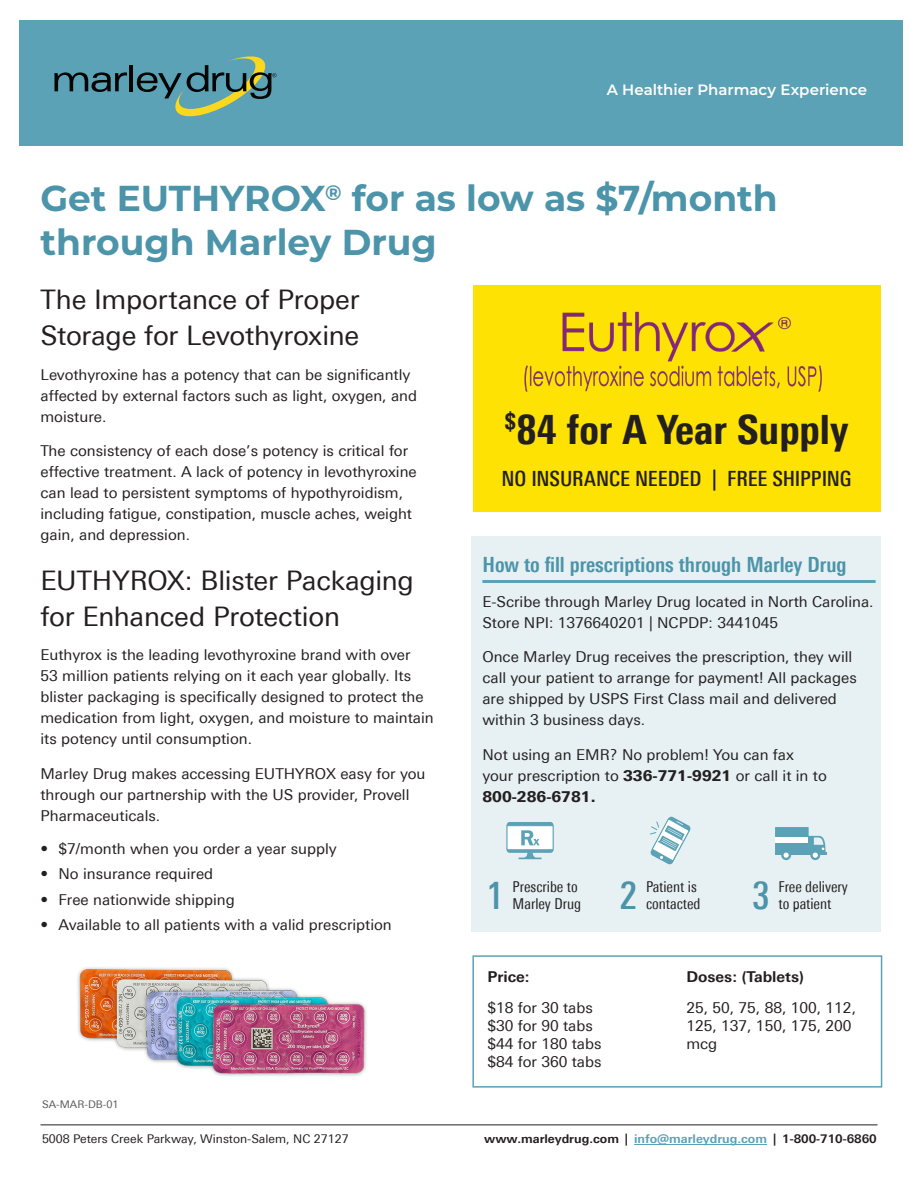
<style>
.page{position:relative;width:918px;height:1188px;background:#fff}
.page>*{position:absolute;margin:0;border:0;box-sizing:border-box;transform-origin:0 0}
.All_caps_center{font:800 condensed 40.5px "Univers Next Pro";color:#231f20}
.t1{font:500 condensed 37.8px "Univers Next Pro";color:#4b94a9}
.t2{font:700 36px/43.2px "Montserrat";color:#4b94a9}
.body{font:27px/36px "Univers Next Pro";letter-spacing:-.01em;color:#231f20}
.t3{font:700 condensed 21px "Univers Next Pro";color:#4b94a9}
.All_caps_center-2{font:500 condensed 21px "Univers Next Pro";letter-spacing:-.005em;color:#231f20}
.body-2{font:15px/21px "Univers Next Pro";color:#231f20}
.body_tight{font:15px/18px "Univers Next Pro";color:#231f20}
.t4{font:condensed 15px/16.5px "Univers Next Pro";color:#231f20}
.t5{font:600 15px "Montserrat";color:#fff}
.bold{font:700 15px "Univers Next Pro";color:#231f20}
.address{font:700 12px "Univers Next Pro";color:#231f20}
.address-2{font:12px "Univers Next Pro";color:#231f20}
.sm{font:10.5px "Univers Next Pro";color:#57585a}
.s1{font-weight:800}
.s2{color:#5ba2b6}
</style>
<div class="page">
<div style="left:471px;top:536px;width:410px;height:396px;background:#e7f1f4"></div>
<hr style="left:634px;top:1144px;width:133px;height:1px;background:#5ba2b6">
<hr style="left:40px;top:1125px;width:838px;height:1px;background:#231f20">
<hr style="left:482px;top:580px;width:394px;height:3px;background:#5ba2b6">
<div style="left:19px;top:20px;width:883px;height:126px;background:#5ba2b6"></div>
<svg style="left:54px;top:72px;width:73px;height:20px"></svg>
<hr style="left:130px;top:65px;width:3px;height:26px;background:#040503">
<svg style="left:137px;top:56px;width:140px;height:60px"></svg>
<div style="left:473px;top:285px;width:408px;height:227px;background:#fee203"></div>
<img style="left:524px;top:311px;width:298px;height:81px">
<div style="left:472px;top:955px;width:410px;height:133px;border:2px solid #5ba2b6"></div>
<img style="left:77px;top:967px;width:290px;height:109px">
<svg style="left:519px;top:853px;width:23px;height:6px"></svg>
<div style="left:507px;top:822px;width:46px;height:31px;background:#5ba2b6;border-radius:3px"></div>
<div style="left:507px;top:825px;width:46px;height:25px;background:#fff;border:1px solid #5ba2b6"></div>
<svg style="left:521px;top:830px;width:19px;height:15px"></svg>
<svg style="left:650px;top:816px;width:41px;height:49px"></svg>
<svg style="left:810px;top:850px;width:10px;height:10px"></svg>
<svg style="left:781px;top:850px;width:10px;height:10px"></svg>
<svg style="left:775px;top:827px;width:51px;height:31px"></svg>
<p class="t5" style="left:607px;top:79px;width:262px">A Healthier Pharmacy Experience</p>
<p class="t2" style="left:40px;top:175px;width:739px">Get EUTHYROX<sup>®</sup> for as low as $7/month through Marley Drug</p>
<p class="body" style="left:40px;top:282px;width:321px">The Importance of Proper<br>Storage for Levothyroxine</p>
<p class="body-2" style="left:40px;top:364px;width:378px">Levothyroxine has a potency that can be significantly affected by external factors such as light, oxygen, and moisture.</p>
<p class="body-2" style="left:40px;top:440px;width:378px">The consistency of each dose’s potency is critical for effective treatment. A lack of potency in levothyroxine can lead to persistent symptoms of hypothyroidism, including fatigue, constipation, muscle aches, weight gain, and depression.</p>
<p class="body" style="left:40px;top:562px;width:375px">EUTHYROX: Blister Packaging for Enhanced Protection</p>
<p class="body-2" style="left:40px;top:644px;width:395px">Euthyrox is the leading levothyroxine brand with over<br>53 million patients relying on it each year globally. Its blister packaging is specifically designed to protect the medication from light, oxygen, and moisture to maintain its potency until consumption.</p>
<p class="body-2" style="left:40px;top:763px;width:386px">Marley Drug makes accessing EUTHYROX easy for you through our partnership with the US provider, Provell<br>Pharmaceuticals.</p>
<p class="body-2" style="left:40px;top:838px;width:298px">• $7/month when you order a year supply</p>
<p class="body-2" style="left:40px;top:863px;width:174px">• No insurance required</p>
<p class="body-2" style="left:40px;top:889px;width:196px">• Free nationwide shipping</p>
<p class="body-2" style="left:40px;top:914px;width:353px">• Available to all patients with a valid prescription</p>
<p class="sm" style="left:42px;top:1098px;width:78px">SA-MAR-DB-01</p>
<p class="All_caps_center" style="left:505px;top:405px;width:346px"><sup>$</sup>84 for A Year Supply</p>
<p class="All_caps_center-2" style="left:502px;top:466px;width:352px">NO INSURANCE NEEDED | FREE SHIPPING</p>
<p class="t3" style="left:482px;top:553px;width:366px">How to fill prescriptions through Marley Drug</p>
<p class="body-2" style="left:482px;top:591px;width:393px">E-Scribe through Marley Drug located in North Carolina.<br>Store NPI: 1376640201 | NCPDP: 3441045</p>
<p class="body-2" style="left:482px;top:647px;width:376px">Once Marley Drug receives the prescription, they will call your patient to arrange for payment! All packages are shipped by USPS First Class mail and delivered within 3 business days.</p>
<p class="body-2" style="left:482px;top:744px;width:346px">Not using an EMR? No problem! You can fax your prescription to <span class="s1">336-771-9921</span> or call it in to<br><span class="s1">800-286-6781.</span></p>
<p class="t1" style="left:486px;top:873px;width:19px">1</p>
<p class="t4" style="left:513px;top:879px;width:70px">Prescribe to<br>Marley Drug</p>
<p class="t1" style="left:620px;top:873px;width:19px">2</p>
<p class="t4" style="left:646px;top:879px;width:56px">Patient is contacted</p>
<p class="t1" style="left:752px;top:873px;width:19px">3</p>
<p class="t4" style="left:779px;top:879px;width:71px">Free delivery to patient</p>
<p class="bold" style="left:487px;top:967px;width:44px">Price:</p>
<p class="body_tight" style="left:487px;top:999px;width:107px">$18 for 30 tabs</p>
<p class="body_tight" style="left:487px;top:1017px;width:107px">$30 for 90 tabs</p>
<p class="body_tight" style="left:487px;top:1035px;width:116px">$44 for 180 tabs</p>
<p class="body_tight" style="left:487px;top:1053px;width:116px">$84 for 360 tabs</p>
<p class="bold" style="left:686px;top:967px;width:119px">Doses: (Tablets)</p>
<p class="body_tight" style="left:686px;top:999px;width:171px">25, 50, 75, 88, 100, 112,</p>
<p class="body_tight" style="left:686px;top:1017px;width:167px">125, 137, 150, 175, 200 mcg</p>
<p class="address-2" style="left:42px;top:1132px;width:308px">5008 Peters Creek Parkway, Winston-Salem, NC 27127</p>
<p class="address" style="left:484px;top:1132px;width:394px">www.marleydrug.com | <span class="s2">info@marleydrug.com</span> | 1-800-710-6860</p>
</div>
